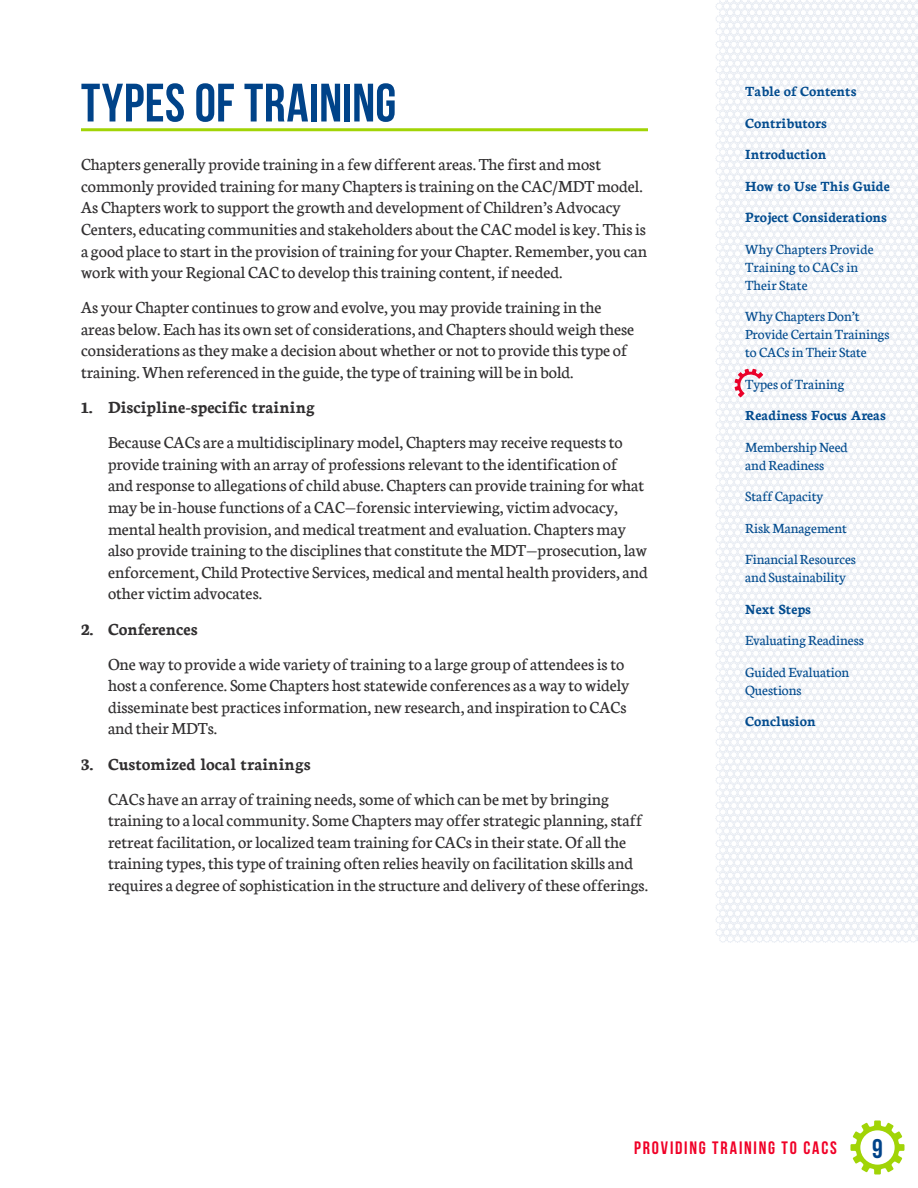
<style>
.page{position:relative;width:918px;height:1188px;background:#fff}
.page>*{position:absolute;margin:0;border:0;box-sizing:border-box;transform-origin:0 0}
.Heading_1{font:700 54px "Bebas Neue";letter-spacing:.01em;color:#004389}
.t1{font:700 27px "Bebas Neue";color:#004389}
.t2{font:18px/21.6px "Neuton";color:#312f30}
.t3{font:700 18px "Neuton";color:#312f30}
.t4{font:700 18px "Bebas Neue";letter-spacing:.1em;color:#f00027}
.t5{font:15px/18px "Neuton";color:#034c8f}
.t6{font:700 15px/31.5px "Neuton";color:#034c8f}
</style>
<div class="page">
<svg style="left:850px;top:1120px;width:54px;height:55px"></svg>
<img style="left:716px;top:0;width:202px;height:943px">
<hr style="left:81px;top:128px;width:567px;height:3px;background:#a1d406">
<svg style="left:735px;top:369px;width:28px;height:28px"></svg>
<p class="Heading_1" style="left:81px;top:73px;width:317px">TYPES OF TRAINING</p>
<p class="t2" style="left:81px;top:154px;width:568px">Chapters generally provide training in a few different areas. The first and most commonly provided training for many Chapters is training on the CAC/MDT model.<br>As Chapters work to support the growth and development of Children’s Advocacy Centers, educating communities and stakeholders about the CAC model is key. This is a good place to start in the provision of training for your Chapter. Remember, you can work with your Regional CAC to develop this training content, if needed.</p>
<p class="t2" style="left:81px;top:297px;width:555px">As your Chapter continues to grow and evolve, you may provide training in the areas below. Each has its own set of considerations, and Chapters should weigh these considerations as they make a decision about whether or not to provide this type of training. When referenced in the guide, the type of training will be in bold.</p>
<p class="t3" style="left:81px;top:398px;width:235px">1. Discipline-specific training</p>
<p class="t2" style="left:108px;top:432px;width:541px">Because CACs are a multidisciplinary model, Chapters may receive requests to provide training with an array of professions relevant to the identification of<br>and response to allegations of child abuse. Chapters can provide training for what may be in-house functions of a CAC—forensic interviewing, victim advocacy, mental health provision, and medical treatment and evaluation. Chapters may also provide training to the disciplines that constitute the MDT—prosecution, law enforcement, Child Protective Services, medical and mental health providers, and other victim advocates.</p>
<p class="t3" style="left:81px;top:619px;width:118px">2. Conferences</p>
<p class="t2" style="left:108px;top:653px;width:523px">One way to provide a wide variety of training to a large group of attendees is to host a conference. Some Chapters host statewide conferences as a way to widely disseminate best practices information, new research, and inspiration to CACs and their MDTs.</p>
<p class="t3" style="left:81px;top:754px;width:231px">3. Customized local trainings</p>
<p class="t2" style="left:108px;top:788px;width:542px">CACs have an array of training needs, some of which can be met by bringing training to a local community. Some Chapters may offer strategic planning, staff retreat facilitation, or localized team training for CACs in their state. Of all the training types, this type of training often relies heavily on facilitation skills and requires a degree of sophistication in the structure and delivery of these offerings.</p>
<p class="t6" style="left:745px;top:76px;width:146px">Table of Contents<br>Contributors<br>Introduction<br>How to Use This Guide<br>Project Considerations</p>
<p class="t5" style="left:745px;top:240px;width:130px">Why Chapters Provide<br>Training to CACs in<br>Their State</p>
<p class="t5" style="left:745px;top:308px;width:146px">Why Chapters Don’t<br>Provide Certain Trainings to CACs in Their State</p>
<p class="t5" style="left:745px;top:375px;width:101px">Types of Training</p>
<p class="t6" style="left:745px;top:400px;width:142px">Readiness Focus Areas</p>
<p class="t5" style="left:745px;top:438px;width:104px">Membership Need and Readiness</p>
<p class="t5" style="left:745px;top:481px;width:112px;line-height:31.5px">Staff Capacity<br>Risk Management<br>Financial Resources</p>
<p class="t5" style="left:745px;top:569px;width:102px">and Sustainability</p>
<p class="t6" style="left:745px;top:593px;width:67px">Next Steps</p>
<p class="t5" style="left:745px;top:625px;width:120px;line-height:31.5px">Evaluating Readiness<br>Guided Evaluation</p>
<p class="t5" style="left:745px;top:681px;width:58px">Questions</p>
<p class="t6" style="left:745px;top:706px;width:72px">Conclusion</p>
<p class="t4" style="left:634px;top:1138px;width:204px">PROVIDING TRAINING TO CACS</p>
<h2 class="t1" style="left:872px;top:1133px;width:12px">9</h2>
</div>
